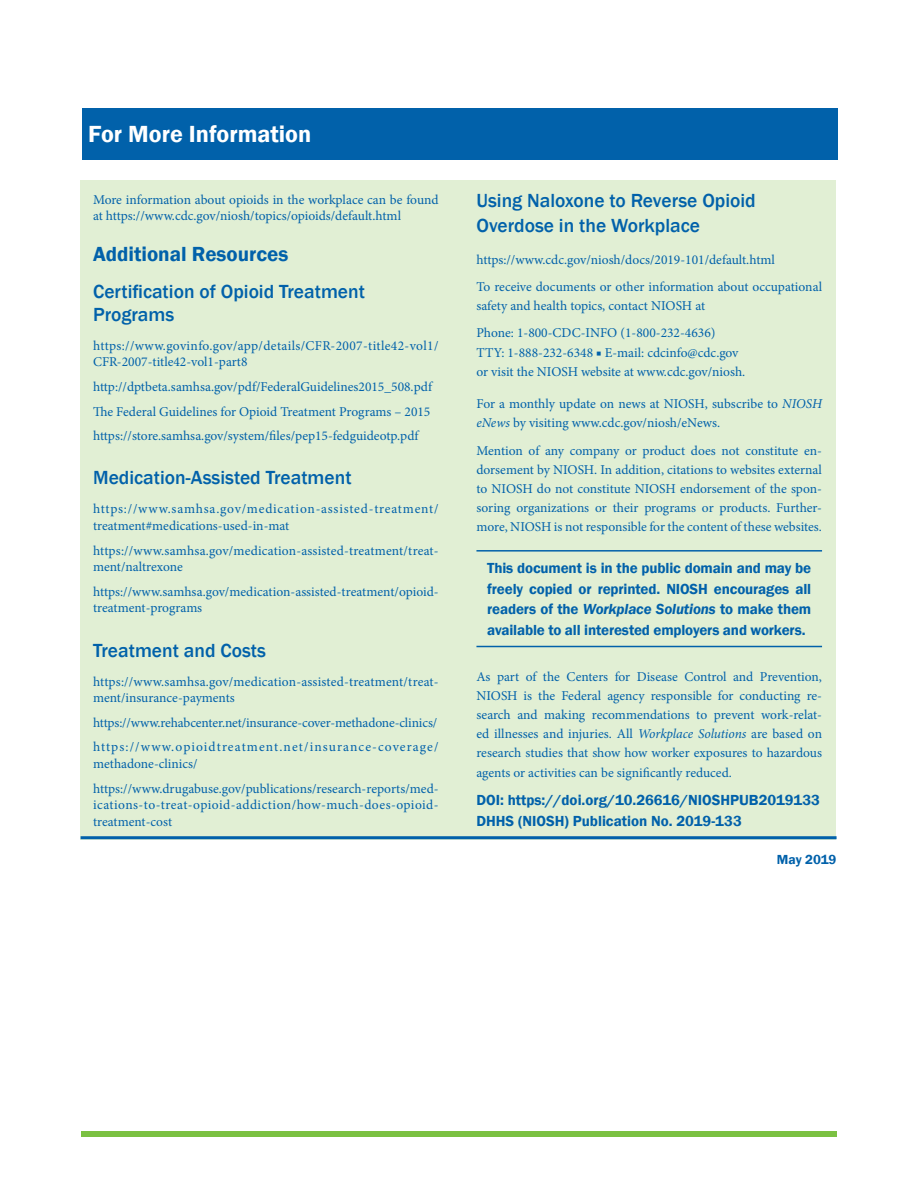
<style>
.page{position:relative;width:918px;height:1188px;background:#fff}
.page>*{position:absolute;margin:0;border:0;box-sizing:border-box;transform-origin:0 0}
.Heading_2{font:600 24px "Franklin Gothic";color:#fff}
.Heading_2s{font:600 21px "Franklin Gothic";color:#0161aa}
.Heading_3{font:500 19.5px/22.5px "Franklin Gothic";color:#0161aa}
.Disclaimer_text{font:600 15px/20.5px "Franklin Gothic";letter-spacing:-.01em;color:#0161aa;text-align:justify}
.Publication_number{font:600 15px "Franklin Gothic";color:#0161aa}
.Info_Box_text_1{font:13.5px/19px "Minion Pro";color:#0161aa}
.Info_Box_text_1-2{font:13.5px/16.5px "Minion Pro";letter-spacing:.045em;color:#0161aa}
.Info_Box_text_1-3{font:13.5px/16.5px "Minion Pro";letter-spacing:.075em;color:#0161aa}
.Info_Box_text_1-4{font:600 13.5px "Franklin Gothic";color:#0161aa}
.s1{font-style:italic}
</style>
<div class="page">
<div style="left:81px;top:1131px;width:756px;height:6px;background:#7bc142"></div>
<div style="left:82px;top:108px;width:756px;height:52px;background:#0161aa"></div>
<div style="left:80px;top:180px;width:756px;height:659px;background:#e1efd4"></div>
<hr style="left:476px;top:550px;width:346px;height:2px;background:#0161aa">
<hr style="left:476px;top:646px;width:346px;height:1px;background:#0161aa">
<hr style="left:81px;top:836px;width:756px;height:3px;background:#0161aa">
<h2 class="Heading_2" style="left:88px;top:119px;width:225px">For More Information</h2>
<p class="Info_Box_text_1" style="left:93px;top:191px;width:347px;line-height:16.5px">More information about opioids in the workplace can be found at https://www.cdc.gov/niosh/topics/opioids/default.html</p>
<h2 class="Heading_2s" style="left:93px;top:241px;width:197px">Additional Resources</h2>
<h3 class="Heading_3" style="left:93px;top:281px;width:273px">Certification of Opioid Treatment<br>Programs</h3>
<p class="Info_Box_text_1" style="left:93px;top:337px;width:347px;line-height:16.5px">https://www.govinfo.gov/app/details/CFR-2007-title42-vol1/<br>CFR-2007-title42-vol1-part8</p>
<p class="Info_Box_text_1" style="left:93px;top:377px;width:340px">http://dptbeta.samhsa.gov/pdf/FederalGuidelines2015_508.pdf</p>
<p class="Info_Box_text_1" style="left:93px;top:402px;width:339px">The Federal Guidelines for Opioid Treatment Programs – 2015</p>
<p class="Info_Box_text_1" style="left:93px;top:426px;width:327px">https://store.samhsa.gov/system/files/pep15-fedguideotp.pdf</p>
<h3 class="Heading_3" style="left:93px;top:467px;width:260px">Medication-Assisted Treatment</h3>
<p class="Info_Box_text_1-2" style="left:93px;top:501px;width:347px">https://www.samhsa.gov/medication-assisted-treatment/ treatment#medications-used-in-mat</p>
<p class="Info_Box_text_1" style="left:93px;top:542px;width:347px;line-height:16.5px">https://www.samhsa.gov/medication-assisted-treatment/treat&shy;ment/naltrexone</p>
<p class="Info_Box_text_1" style="left:93px;top:583px;width:347px;line-height:16.5px">https://www.samhsa.gov/medication-assisted-treatment/opioid&shy;treatment-programs</p>
<h3 class="Heading_3" style="left:93px;top:639px;width:174px">Treatment and Costs</h3>
<p class="Info_Box_text_1" style="left:93px;top:673px;width:347px;line-height:16.5px">https://www.samhsa.gov/medication-assisted-treatment/treat&shy;ment/insurance-payments</p>
<p class="Info_Box_text_1" style="left:93px;top:713px;width:346px">https://www.rehabcenter.net/insurance-cover-methadone-clinics/</p>
<p class="Info_Box_text_1-3" style="left:93px;top:739px;width:347px">https://www.opioidtreatment.net/insurance-coverage/ methadone-clinics/</p>
<p class="Info_Box_text_1" style="left:93px;top:780px;width:347px;line-height:16.5px;text-align:justify">https://www.drugabuse.gov/publications/research-reports/med&shy;ications-to-treat-opioid-addiction/how-much-does-opioid&shy;treatment-cost</p>
<h3 class="Heading_3" style="left:476px;top:189px;width:281px;line-height:25px">Using Naloxone to Reverse Opioid<br>Overdose in the Workplace</h3>
<p class="Info_Box_text_1" style="left:476px;top:250px;width:300px">https://www.cdc.gov/niosh/docs/2019-101/default.html</p>
<p class="Info_Box_text_1" style="left:476px;top:277px;width:347px">To receive documents or other information about occupational safety and health topics, contact NIOSH at</p>
<p class="Info_Box_text_1" style="left:476px;top:324px;width:241px">Phone: 1-800-CDC-INFO (1-800-232-4636)</p>
<p class="Info_Box_text_1" style="left:476px;top:343px;width:264px">TTY: 1-888-232-6348 ■ E-mail: cdcinfo@cdc.gov</p>
<p class="Info_Box_text_1" style="left:476px;top:362px;width:270px">or visit the NIOSH website at www.cdc.gov/niosh.</p>
<p class="Info_Box_text_1" style="left:476px;top:394px;width:347px">For a monthly update on news at NIOSH, subscribe to <span class="s1">NIOSH eNews</span> by visiting www.cdc.gov/niosh/eNews.</p>
<p class="Info_Box_text_1" style="left:476px;top:441px;width:347px;text-align:justify">Mention of any company or product does not constitute en&shy;dorsement by NIOSH. In addition, citations to websites external to NIOSH do not constitute NIOSH endorsement of the spon&shy;soring organizations or their programs or products. Further&shy;more, NIOSH is not responsible for the content of these websites.</p>
<p class="Disclaimer_text" style="left:487px;top:558px;width:326px">This document is in the public domain and may be freely copied or reprinted. NIOSH encourages all readers of the <span class="s1">Workplace Solutions</span> to make them available to all interested employers and workers.</p>
<p class="Info_Box_text_1" style="left:476px;top:667px;width:347px;text-align:justify">As part of the Centers for Disease Control and Prevention, NIOSH is the Federal agency responsible for conducting re&shy;search and making recommendations to prevent work-relat&shy;ed illnesses and injuries. All <span class="s1">Workplace Solutions</span> are based on research studies that show how worker exposures to hazardous agents or activities can be significantly reduced.</p>
<p class="Publication_number" style="left:476px;top:791px;width:345px">DOI: https://doi.org/10.26616/NIOSHPUB2019133</p>
<p class="Publication_number" style="left:476px;top:812px;width:267px">DHHS (NIOSH) Publication No. 2019-133</p>
<p class="Info_Box_text_1-4" style="left:777px;top:851px;width:61px">May 2019</p>
</div>
